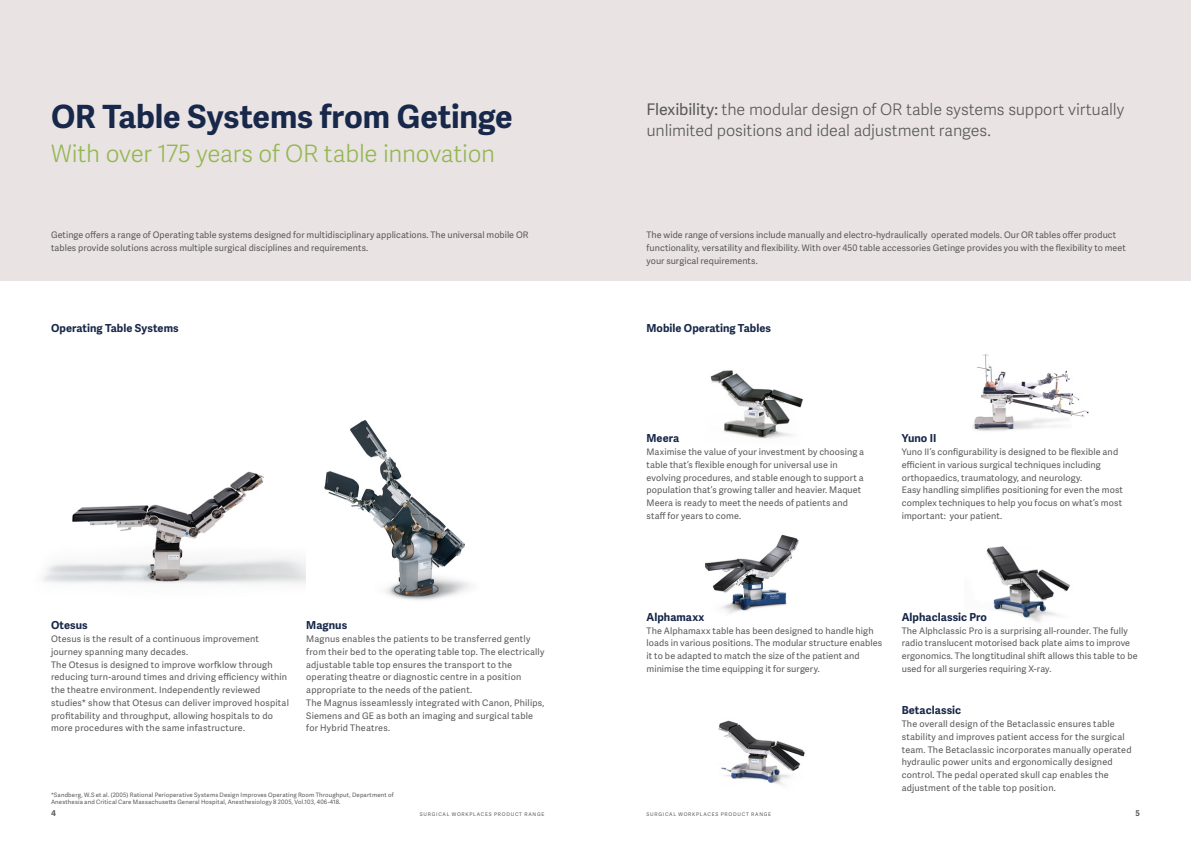
<style>
.page{position:relative;width:1191px;height:842px;background:#fff}
.page>*{position:absolute;margin:0;border:0;box-sizing:border-box;transform-origin:0 0}
.t1{font:700 32px "Adelle Sans";letter-spacing:-.005em;color:#18284a}
.t2{font:300 24px "Adelle Sans";letter-spacing:-.01em;color:#94b754}
.t3{font:300 16px/21.3px "Adelle Sans";letter-spacing:-.005em;color:#595857}
.t4{font:700 11px "Adelle Sans";letter-spacing:.005em;color:#18284a}
.t5{font:9px/12.8px "Adelle Sans";letter-spacing:.015em;color:#595857}
.t6{font:700 8px "Adelle Sans";color:#595857}
.t7{font:6px/7.2px "Adelle Sans";letter-spacing:.025em;color:#595857}
.t8{font:5px "Adelle Sans";letter-spacing:.15em;color:#595857}
.s1{font-weight:400}
</style>
<div class="page">
<div style="left:0;top:0;width:1191px;height:281px;background:#e9e4e3"></div>
<img style="left:43px;top:471px;width:263px;height:113px">
<img style="left:324px;top:420px;width:146px;height:180px">
<img style="left:705px;top:534px;width:94px;height:79px">
<img style="left:986px;top:546px;width:85px;height:76px">
<img style="left:718px;top:720px;width:87px;height:65px">
<img style="left:973px;top:354px;width:116px;height:77px">
<img style="left:710px;top:370px;width:93px;height:69px">
<h1 class="t1" style="left:51px;top:97px;width:463px">OR Table Systems from Getinge</h1>
<h2 class="t2" style="left:51px;top:139px;width:445px">With over 175 years of OR table innovation</h2>
<h3 class="t3" style="left:646px;top:99px;width:479px"><span class="s1">Flexibility:</span> the modular design of OR table systems support virtually unlimited positions and ideal adjustment ranges.</h3>
<p class="t5" style="left:51px;top:229px;width:479px">Getinge offers a range of Operating table systems designed for multidisciplinary applications. The universal mobile OR tables provide solutions across multiple surgical disciplines and requirements.</p>
<p class="t5" style="left:646px;top:229px;width:481px">The wide range of versions include manually and electro-hydraulically operated models. Our OR tables offer product functionality, versatility and flexibility. With over 450 table accessories Getinge provides you with the flexibility to meet your surgical requirements.</p>
<p class="t4" style="left:51px;top:321px;width:129px">Operating Table Systems</p>
<p class="t4" style="left:646px;top:321px;width:126px">Mobile Operating Tables</p>
<p class="t4" style="left:646px;top:432px;width:34px">Meera</p>
<p class="t5" style="left:646px;top:446px;width:219px">Maximise the value of your investment by choosing a table that’s flexible enough for universal use in evolving procedures, and stable enough to support a population that’s growing taller and heavier. Maquet Meera is ready to meet the needs of patients and staff for years to come.</p>
<p class="t4" style="left:901px;top:432px;width:36px">Yuno II</p>
<p class="t5" style="left:901px;top:446px;width:223px">Yuno II’s configurability is designed to be flexible and efficient in various surgical techniques including orthopaedics, traumatology, and neurology.<br>Easy handling simplifies positioning for even the most complex techniques to help you focus on what’s most important: your patient.</p>
<p class="t4" style="left:51px;top:619px;width:38px">Otesus</p>
<p class="t5" style="left:51px;top:633px;width:239px">Otesus is the result of a continuous improvement journey spanning many decades.<br>The Otesus is designed to improve worfklow through reducing turn-around times and driving efficiency within the theatre environment. Independently reviewed studies* show that Otesus can deliver improved hospital profitability and throughput, allowing hospitals to do more procedures with the same infastructure.</p>
<p class="t4" style="left:306px;top:619px;width:42px">Magnus</p>
<p class="t5" style="left:306px;top:633px;width:240px">Magnus enables the patients to be transferred gently from their bed to the operating table top. The electrically adjustable table top ensures the transport to the operating theatre or diagnostic centre in a position appropriate to the needs of the patient.<br>The Magnus isseamlessly integrated with Canon, Philips, Siemens and GE as both an imaging and surgical table for Hybrid Theatres.</p>
<p class="t7" style="left:51px;top:792px;width:344px">*Sandberg, W.S et al. (2005) Rational Perioperative Systems Design Improves Operating Room Throughput, Department of<br>Anesthesia and Critical Care Massachusetts General Hospital, Anesthesiology 8 2005, Vol.103, 406-418.</p>
<p class="t4" style="left:646px;top:610px;width:59px">Alphamaxx</p>
<p class="t5" style="left:646px;top:624px;width:237px">The Alphamaxx table has been designed to handle high loads in various positions. The modular structure enables it to be adapted to match the size of the patient and minimise the time equipping it for surgery.</p>
<p class="t6" style="left:51px;top:809px;width:6px">4</p>
<p class="t8" style="left:420px;top:812px;width:126px">SURGICAL WORKPLACES PRODUCT RANGE</p>
<p class="t8" style="left:646px;top:812px;width:126px">SURGICAL WORKPLACES PRODUCT RANGE</p>
<p class="t4" style="left:901px;top:610px;width:87px">Alphaclassic Pro</p>
<p class="t5" style="left:901px;top:624px;width:237px">The Alphclassic Pro is a surprising all-rounder. The fully radio translucent motorised back plate aims to improve ergonomics. The longtitudinal shift allows this table to be used for all surgeries requiring X-ray.</p>
<p class="t4" style="left:901px;top:704px;width:61px">Betaclassic</p>
<p class="t5" style="left:901px;top:718px;width:231px">The overall design of the Betaclassic ensures table stability and improves patient access for the surgical team. The Betaclassic incorporates manually operated hydraulic power units and ergonomically designed control. The pedal operated skull cap enables the adjustment of the table top position.</p>
<p class="t6" style="left:1135px;top:809px;width:6px">5</p>
</div>
